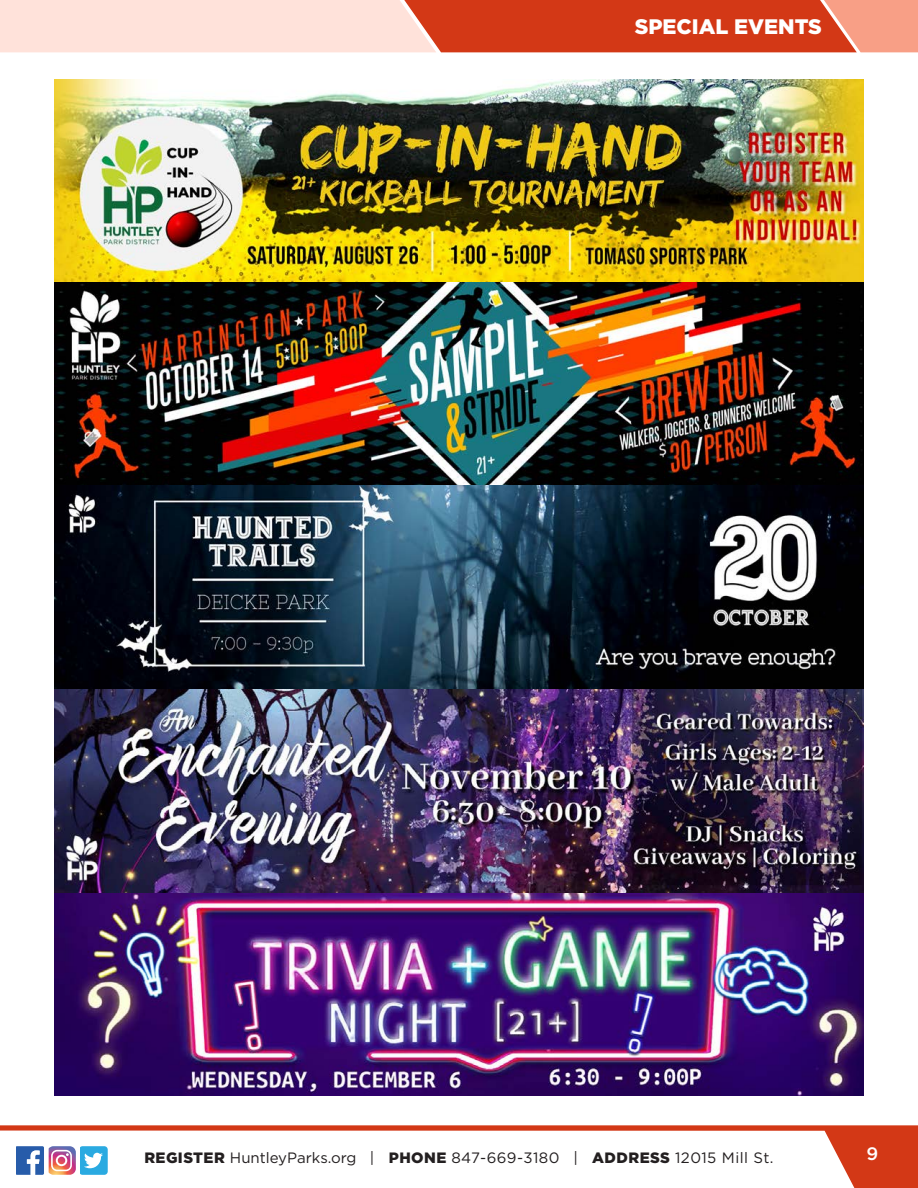
<style>
.page{position:relative;width:918px;height:1188px;background:#fff}
.page>*{position:absolute;margin:0;border:0;box-sizing:border-box;transform-origin:0 0}
.t1{font:900 21px "Gotham";color:#fff}
.t2{font:500 18px "Gotham";color:#fff}
.t3{font:15px "Gotham";letter-spacing:.01em;color:#231f20}
.s1{font-weight:900}
</style>
<div class="page">
<svg style="left:0;top:1125px;width:918px;height:63px"></svg>
<svg style="left:16px;top:1146px;width:92px;height:29px"></svg>
<img style="left:54px;top:79px;width:810px;height:1016px">
<svg style="left:0;top:0;width:918px;height:52px;background:#ea8f7a"></svg>
<h1 class="t1" style="left:635px;top:12px;width:189px">SPECIAL EVENTS</h1>
<p class="t3" style="left:144px;top:1148px;width:631px"><span class="s1">REGISTER</span> HuntleyParks.org | <span class="s1">PHONE</span> 847-669-3180 | <span class="s1">ADDRESS</span> 12015 Mill St.</p>
<p class="t2" style="left:866px;top:1142px;width:13px">9</p>
</div>
